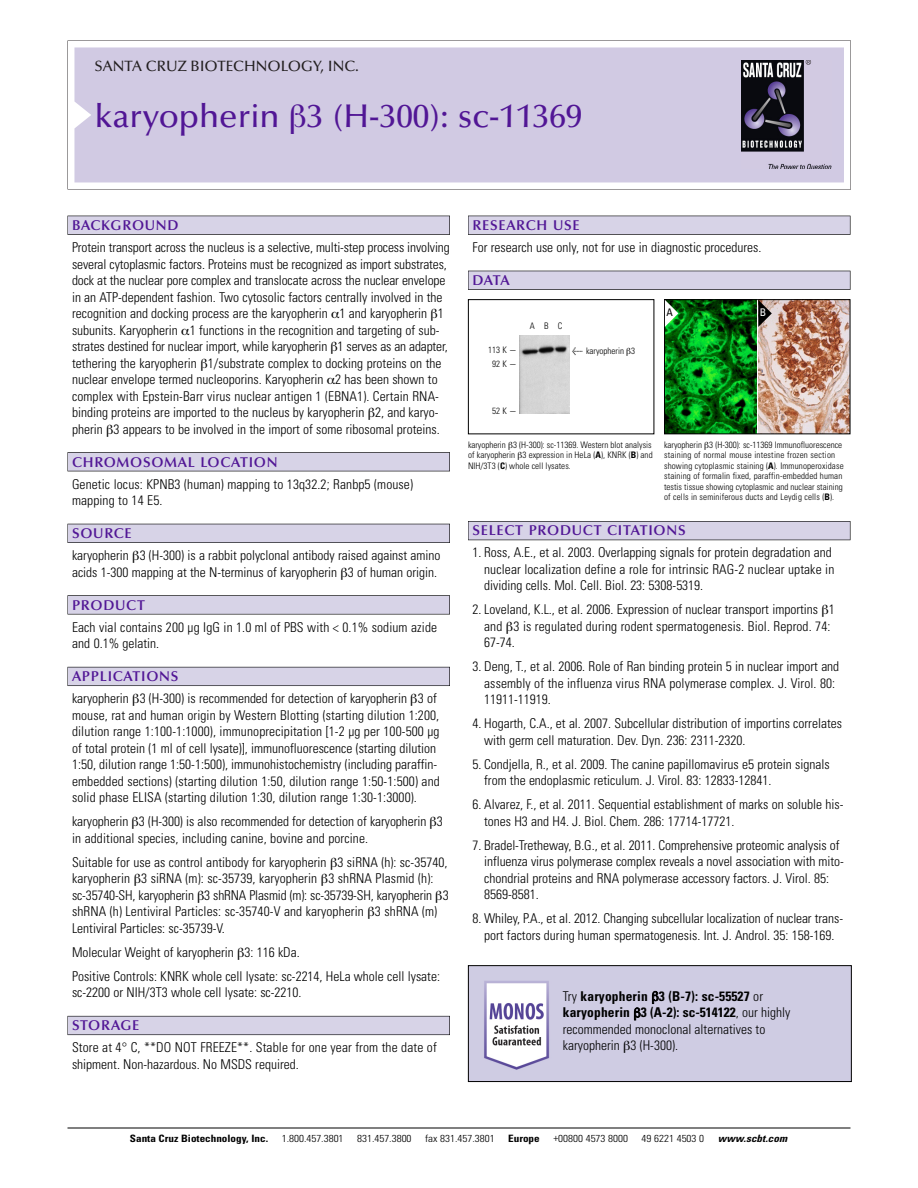
<style>
.page{position:relative;width:918px;height:1188px;background:#fff}
.page>*{position:absolute;margin:0;border:0;box-sizing:border-box;transform-origin:0 0}
.t1{font:500 33px "Optima";color:#511695}
.t2{font:500 15px "Optima";color:#231f20}
.t3{font:600 14.25px "Optima";letter-spacing:.05em;color:#511695}
.t4{font:300 condensed 13.5px/16.5px "Univers";color:#000}
.t5{font:condensed 10.5px "Univers";color:#000}
.t6{font:condensed 10.5px "Univers";color:#fff}
.t7{font:300 condensed 10.2px "Univers";color:#000;scale:1.1 1}
.t8{font:700 condensed 10.2px "Univers";color:#000;scale:1.1 1}
.t9{font:italic 700 condensed 10.2px "Univers";letter-spacing:.005em;color:#000;scale:1.1 1}
.t10{font:300 condensed 9px/10.5px "Univers";letter-spacing:.01em;color:#000;text-align:justify}
.s1{font-family:"Meta Plus";font-weight:400;font-stretch:normal}
.s2{font-weight:700}
</style>
<div class="page">
<svg style="left:68px;top:40px;width:783px;height:149px"></svg>
<div style="left:74px;top:47px;width:770px;height:135px;background:#d1cae3"></div>
<img style="left:741px;top:60px;width:90px;height:108px">
<div style="left:68px;top:216px;width:382px;height:19px;background:#525155"></div>
<div style="left:68px;top:216px;width:381px;height:18px;background:#d7d3e7"></div>
<div style="left:68px;top:452px;width:382px;height:19px;background:#525155"></div>
<div style="left:68px;top:453px;width:381px;height:18px;background:#d7d3e7"></div>
<div style="left:68px;top:524px;width:382px;height:19px;background:#525158"></div>
<div style="left:68px;top:524px;width:381px;height:18px;background:#d7d3e7"></div>
<div style="left:68px;top:595px;width:382px;height:19px;background:#575759"></div>
<div style="left:68px;top:596px;width:381px;height:18px;background:#d7d3e7"></div>
<div style="left:68px;top:667px;width:382px;height:19px;background:#5b5a62"></div>
<div style="left:68px;top:667px;width:381px;height:18px;background:#d7d3e7"></div>
<div style="left:68px;top:1016px;width:382px;height:19px;background:#66646e"></div>
<div style="left:68px;top:1016px;width:381px;height:18px;background:#d7d3e7"></div>
<div style="left:468px;top:216px;width:382px;height:19px;background:#525155"></div>
<div style="left:468px;top:216px;width:382px;height:18px;background:#d7d3e7"></div>
<div style="left:468px;top:271px;width:382px;height:19px;background:#515055"></div>
<div style="left:468px;top:271px;width:382px;height:18px;background:#d7d3e7"></div>
<div style="left:468px;top:521px;width:382px;height:19px;background:#535259"></div>
<div style="left:468px;top:522px;width:382px;height:18px;background:#d7d3e7"></div>
<hr style="left:68px;top:1128px;width:782px;height:1px;background:#000">
<div style="left:468px;top:299px;width:186px;height:135px;border:1px solid #000"></div>
<img style="left:520px;top:335px;width:49px;height:78px">
<img style="left:758px;top:301px;width:90px;height:131px">
<img style="left:666px;top:301px;width:90px;height:131px">
<div style="left:664px;top:299px;width:186px;height:135px;border:1px solid #000"></div>
<svg style="left:758px;top:300px;width:14px;height:27px"></svg>
<svg style="left:665px;top:300px;width:13px;height:27px"></svg>
<img style="left:470px;top:967px;width:380px;height:113px">
<div style="left:468px;top:965px;width:384px;height:117px;border:1px solid #000"></div>
<svg style="left:291px;top:105px;width:14px;height:29px"></svg>
<svg style="left:652px;top:991px;width:6px;height:13px"></svg>
<svg style="left:634px;top:1008px;width:6px;height:12px"></svg>
<svg style="left:624px;top:1041px;width:6px;height:12px"></svg>
<p class="t2" style="left:94px;top:61px;width:266px">SANTA CRUZ BIOTECHNOLOGY, INC.</p>
<h1 class="t1" style="left:94px;top:103px;width:489px">karyopherin 3 (H-300): sc-11369</h1>
<p class="t3" style="left:72px;top:219px;width:108px">BACKGROUND</p>
<p class="t4" style="left:72px;top:240px;width:379px">Protein transport across the nucleus is a selective, multi-step process involving several cytoplasmic factors. Proteins must be recognized as import substrates, dock at the nuclear pore complex and translocate across the nuclear envelope in an ATP-dependent fashion. Two cytosolic factors centrally involved in the recognition and docking process are the karyopherin 1 and karyopherin 1 subunits. Karyopherin 1 functions in the recognition and targeting of sub&shy;strates destined for nuclear import, while karyopherin 1 serves as an adapter, tethering the karyopherin 1/substrate complex to docking proteins on the nuclear envelope termed nucleoporins. Karyopherin 2 has been shown to complex with Epstein-Barr virus nuclear antigen 1 (EBNA1). Certain RNA&shy;binding proteins are imported to the nucleus by karyopherin 2, and karyo&shy;pherin 3 appears to be involved in the import of some ribosomal proteins.</p>
<p class="t3" style="left:72px;top:456px;width:207px">CHROMOSOMAL LOCATION</p>
<p class="t4" style="left:72px;top:477px;width:343px">Genetic locus: KPNB3 (human) mapping to 13q32.2; Ranbp5 (mouse) mapping to 14 E5.</p>
<p class="t3" style="left:72px;top:528px;width:61px">SOURCE</p>
<p class="t4" style="left:72px;top:548px;width:370px">karyopherin 3 (H-300) is a rabbit polyclonal antibody raised against amino acids 1-300 mapping at the N-terminus of karyopherin 3 of human origin.</p>
<p class="t3" style="left:72px;top:599px;width:74px">PRODUCT</p>
<p class="t4" style="left:72px;top:620px;width:367px">Each vial contains 200 µg IgG in 1.0 ml of PBS with &lt; 0.1% sodium azide and 0.1% gelatin.</p>
<p class="t3" style="left:72px;top:671px;width:108px">APPLICATIONS</p>
<p class="t4" style="left:72px;top:691px;width:369px">karyopherin 3 (H-300) is recommended for detection of karyopherin 3 of mouse, rat and human origin by Western Blotting (starting dilution 1:200, dilution range 1:100-1:1000), immunoprecipitation [1-2 µg per 100-500 µg of total protein (1 ml of cell lysate)], immunofluorescence (starting dilution 1:50, dilution range 1:50-1:500), immunohistochemistry (including paraffin&shy;embedded sections) (starting dilution 1:50, dilution range 1:50-1:500) and solid phase ELISA (starting dilution 1:30, dilution range 1:30-1:3000).</p>
<p class="t4" style="left:72px;top:814px;width:372px">karyopherin 3 (H-300) is also recommended for detection of karyopherin 3 in additional species, including canine, bovine and porcine.</p>
<p class="t4" style="left:72px;top:855px;width:378px">Suitable for use as control antibody for karyopherin 3 siRNA (h): sc-35740, karyopherin 3 siRNA (m): sc-35739, karyopherin 3 shRNA Plasmid (h): sc-35740-SH, karyopherin 3 shRNA Plasmid (m): sc-35739-SH, karyopherin 3 shRNA (h) Lentiviral Particles: sc-35740-V and karyopherin 3 shRNA (m)<br>Lentiviral Particles: sc-35739-V.</p>
<p class="t4" style="left:72px;top:941px;width:369px;line-height:24px">Molecular Weight of karyopherin 3: 116 kDa.<br>Positive Controls: KNRK whole cell lysate: sc-2214, HeLa whole cell lysate:</p>
<p class="t4" style="left:72px;top:985px;width:231px">sc-2200 or NIH/3T3 whole cell lysate: sc-2210.</p>
<p class="t3" style="left:72px;top:1020px;width:69px">STORAGE</p>
<p class="t4" style="left:72px;top:1040px;width:366px">Store at 4° C, **DO NOT FREEZE**. Stable for one year from the date of shipment. Non-hazardous. No MSDS required.</p>
<p class="t3" style="left:473px;top:219px;width:109px">RESEARCH USE</p>
<p class="t4" style="left:473px;top:240px;width:290px">For research use only, not for use in diagnostic procedures.</p>
<p class="t3" style="left:473px;top:275px;width:39px">DATA</p>
<p class="t10" style="left:488px;top:343px;width:30px;line-height:14.2px;text-align:center">113 K -<br>92K-</p>
<p class="t10" style="left:492px;top:406px;width:26px">52K-</p>
<p class="t10" style="left:530px;top:321px;width:34px">ABC</p>
<p class="t10" style="left:572px;top:346px;width:64px"><span class="s1">&lt;</span> karyopherin 3</p>
<p class="t10" style="left:468px;top:440px;width:186px">karyopherin 3 (H-300): sc-11369. Western blot analysis of karyopherin 3 expression in HeLa (<span class="s2">A</span>), KNRK (<span class="s2">B</span>) and NIH/3T3 (<span class="s2">C</span>) whole cell lysates.</p>
<p class="t5" style="left:666px;top:309px;width:8px">A</p>
<p class="t6" style="left:760px;top:309px;width:8px">B</p>
<p class="t10" style="left:664px;top:440px;width:181px;text-align:left">karyopherin 3 (H-300): sc-11369 Immunofluorescence staining of normal mouse intestine frozen section showing cytoplasmic staining (<span class="s2">A</span>). Immunoperoxidase staining of formalin fixed, paraffin-embedded human testis tissue showing cytoplasmic and nuclear staining of cells in seminiferous ducts and Leydig cells (<span class="s2">B</span>).</p>
<p class="t3" style="left:473px;top:525px;width:215px">SELECT PRODUCT CITATIONS</p>
<p class="t4" style="left:484px;top:546px;width:352px;text-indent:-12px">1. Ross, A.E., et al. 2003. Overlapping signals for protein degradation and nuclear localization define a role for intrinsic RAG-2 nuclear uptake in dividing cells. Mol. Cell. Biol. 23: 5308-5319.</p>
<p class="t4" style="left:484px;top:603px;width:352px;text-indent:-12px">2. Loveland, K.L., et al. 2006. Expression of nuclear transport importins 1 and 3 is regulated during rodent spermatogenesis. Biol. Reprod. 74:<br>67-74.</p>
<p class="t4" style="left:484px;top:660px;width:357px;text-indent:-12px">3. Deng, T., et al. 2006. Role of Ran binding protein 5 in nuclear import and assembly of the influenza virus RNA polymerase complex. J. Virol. 80:<br>11911-11919.</p>
<p class="t4" style="left:484px;top:717px;width:359px;text-indent:-12px">4. Hogarth, C.A., et al. 2007. Subcellular distribution of importins correlates with germ cell maturation. Dev. Dyn. 236: 2311-2320.</p>
<p class="t4" style="left:484px;top:757px;width:347px;text-indent:-12px">5. Condjella, R., et al. 2009. The canine papillomavirus e5 protein signals from the endoplasmic reticulum. J. Virol. 83: 12833-12841.</p>
<p class="t4" style="left:484px;top:798px;width:361px;text-indent:-12px">6. Alvarez, F., et al. 2011. Sequential establishment of marks on soluble his&shy;tones H3 and H4. J. Biol. Chem. 286: 17714-17721.</p>
<p class="t4" style="left:484px;top:838px;width:361px;text-indent:-12px">7. Bradel-Tretheway, B.G., et al. 2011. Comprehensive proteomic analysis of influenza virus polymerase complex reveals a novel association with mito&shy;chondrial proteins and RNA polymerase accessory factors. J. Virol. 85:<br>8569-8581.</p>
<p class="t4" style="left:473px;top:912px;width:372px;text-align:center">8. Whiley, P.A., et al. 2012. Changing subcellular localization of nuclear trans&shy;port factors during human spermatogenesis. Int. J. Androl. 35: 158-169.</p>
<p class="t4" style="left:563px;top:989px;width:229px">Try <span class="s2">karyopherin 3 (B-7): sc-55527</span> or <span class="s2">karyopherin 3 (A-2): sc-514122</span>, our highly recommended monoclonal alternatives to karyopherin 3 (H-300).</p>
<p class="t8" style="left:130px;top:1135px;width:127px">Santa Cruz Biotechnology, Inc.</p>
<p class="t7" style="left:282px;top:1135px;width:58px">1.800.457.3801</p>
<p class="t7" style="left:357px;top:1135px;width:51px">831.457.3800</p>
<p class="t7" style="left:425px;top:1135px;width:65px">fax 831.457.3801</p>
<p class="t8" style="left:508px;top:1135px;width:30px">Europe</p>
<p class="t7" style="left:553px;top:1135px;width:69px">+00800 4573 8000</p>
<p class="t7" style="left:642px;top:1135px;width:58px">49 6221 4503 0</p>
<p class="t9" style="left:718px;top:1135px;width:64px">www.scbt.com</p>
</div>
